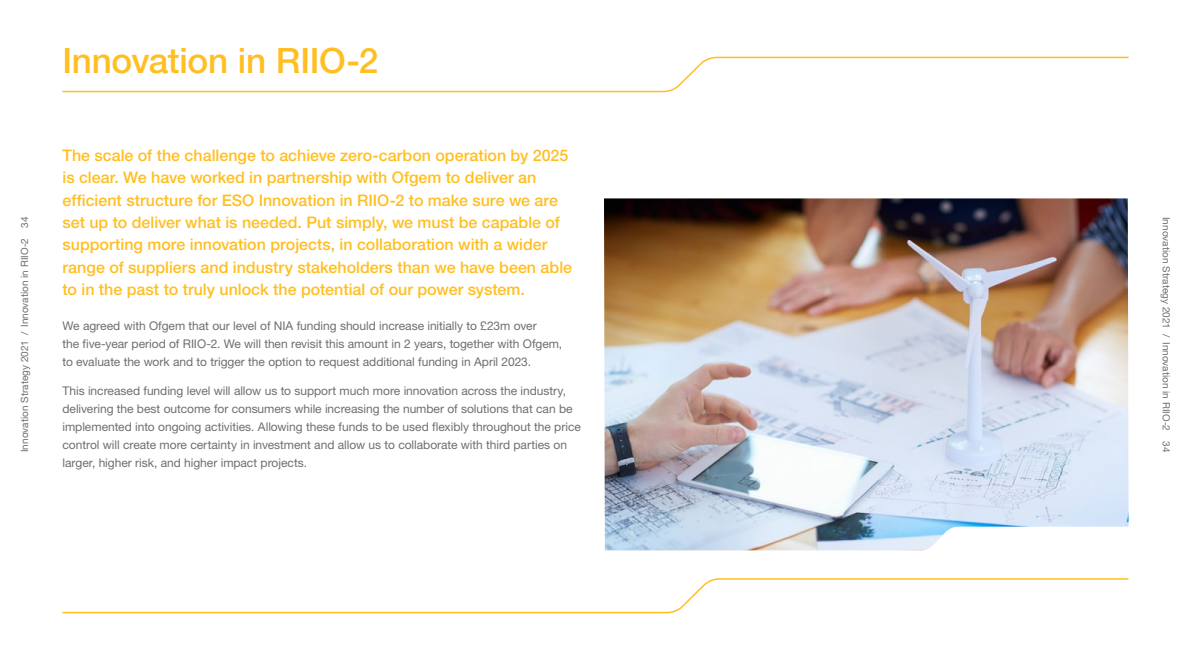
<style>
.page{position:relative;width:1191px;height:669px;background:#fff}
.page>*{position:absolute;margin:0;border:0;box-sizing:border-box;transform-origin:0 0}
.t1{font:500 35px "Helvetica Neue LT Pro";letter-spacing:-.01em;color:#ffbf22}
.t2{font:500 16px/22.4px "Helvetica Neue LT Pro";color:#ffbf22}
.t3{font:12px/18px "Helvetica Neue LT Pro";letter-spacing:-.005em;color:#6e6e6e}
.t4{font:10px "Helvetica Neue LT Pro";letter-spacing:.005em;color:#6e6e6e}
</style>
<div class="page">
<svg style="left:62px;top:578px;width:1067px;height:36px"></svg>
<svg style="left:62px;top:56px;width:1067px;height:37px"></svg>
<img style="left:604px;top:198px;width:524px;height:352px">
<h1 class="t1" style="left:62px;top:40px;width:317px">Innovation in RIIO-2</h1>
<p class="t2" style="left:63px;top:144px;width:511px">The scale of the challenge to achieve zero-carbon operation by 2025 is clear. We have worked in partnership with Ofgem to deliver an efficient structure for ESO Innovation in RIIO-2 to make sure we are set up to deliver what is needed. Put simply, we must be capable of supporting more innovation projects, in collaboration with a wider range of suppliers and industry stakeholders than we have been able to in the past to truly unlock the potential of our power system.</p>
<p class="t3" style="left:63px;top:317px;width:501px">We agreed with Ofgem that our level of NIA funding should increase initially to £23m over<br>the five-year period of RIIO-2. We will then revisit this amount in 2 years, together with Ofgem, to evaluate the work and to trigger the option to request additional funding in April 2023.</p>
<p class="t3" style="left:63px;top:382px;width:520px">This increased funding level will allow us to support much more innovation across the industry, delivering the best outcome for consumers while increasing the number of solutions that can be implemented into ongoing activities. Allowing these funds to be used flexibly throughout the price control will create more certainty in investment and allow us to collaborate with third parties on larger, higher risk, and higher impact projects.</p>
<p class="t4" style="left:19px;top:452px;width:237px;rotate:-90deg">Innovation Strategy 2021 / Innovation in RIIO-2 34</p>
<p class="t4" style="left:1172px;top:217px;width:237px;rotate:90deg">Innovation Strategy 2021 / Innovation in RIIO-2 34</p>
</div>
